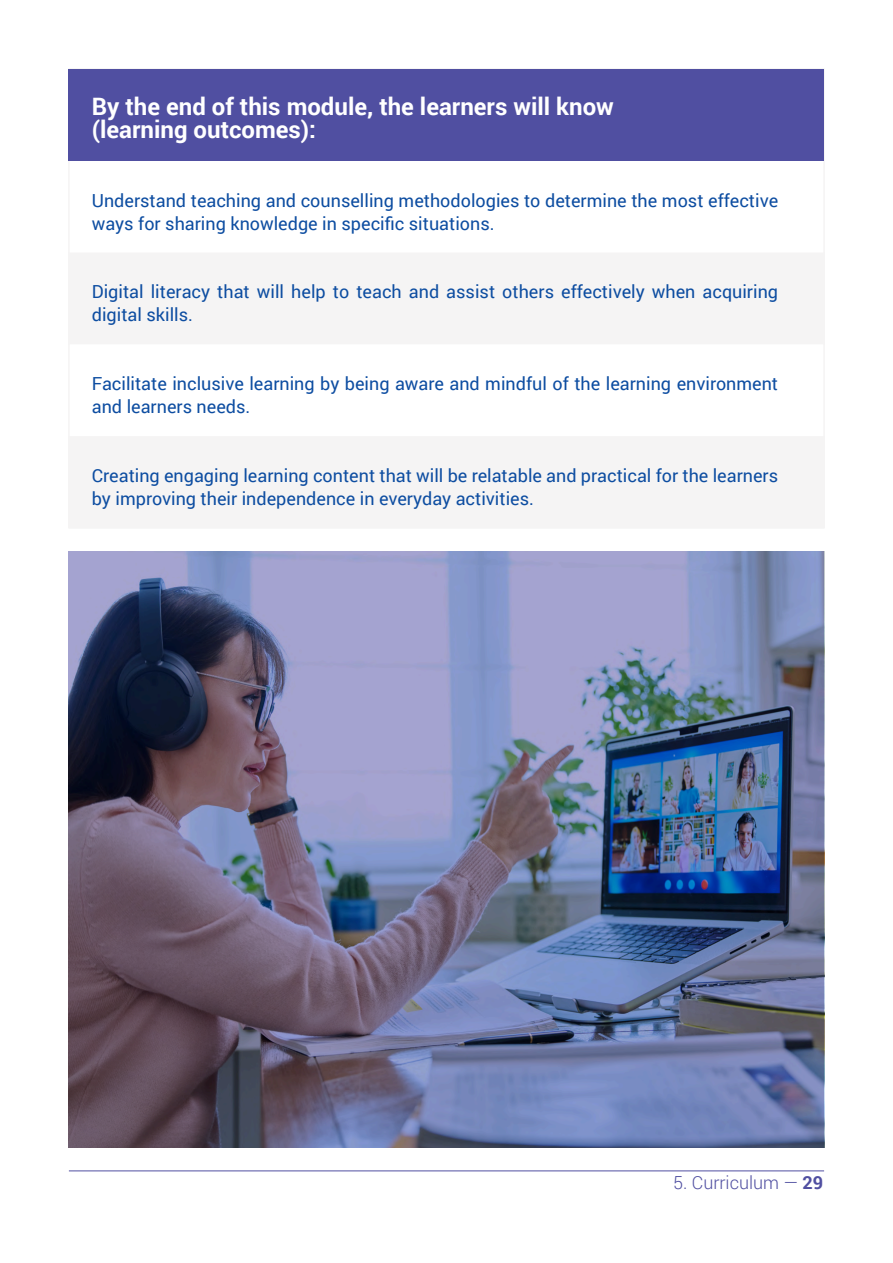
<style>
.page{position:relative;width:893px;height:1263px;background:#fff}
.page>*{position:absolute;margin:0;border:0;box-sizing:border-box;transform-origin:0 0}
.t1{font:700 24px/23px "Roboto";color:#fff}
.t2{font:18px/23px "Roboto";color:#0d4da1}
.t3{font:300 18px "Roboto";color:#504fa1}
.s1{font-weight:700}
</style>
<div class="page">
<hr style="left:69px;top:1170px;width:755px;height:1px;background:#504fa1">
<div style="left:69px;top:69px;width:755px;height:92px;background:#504fa1"></div>
<svg style="left:69px;top:253px;width:755px;height:275px;fill:#f5f4f4"></svg>
<div style="left:69px;top:551px;width:755px;height:597px;background:#504fa1;opacity:.5"></div>
<h1 class="t1" style="left:92px;top:94px;width:524px">By the end of this module, the learners will know (learning outcomes):</h1>
<p class="t2" style="left:92px;top:188px;width:688px">Understand teaching and counselling methodologies to determine the most effective ways for sharing knowledge in specific situations.</p>
<p class="t2" style="left:92px;top:280px;width:688px">Digital literacy that will help to teach and assist others effectively when acquiring digital skills.</p>
<p class="t2" style="left:92px;top:372px;width:688px">Facilitate inclusive learning by being aware and mindful of the learning environment and learners needs.</p>
<p class="t2" style="left:92px;top:464px;width:688px">Creating engaging learning content that will be relatable and practical for the learners by improving their independence in everyday activities.</p>
<p class="t3" style="left:673px;top:1170px;width:152px">5. Curriculum — <span class="s1">29</span></p>
</div>
